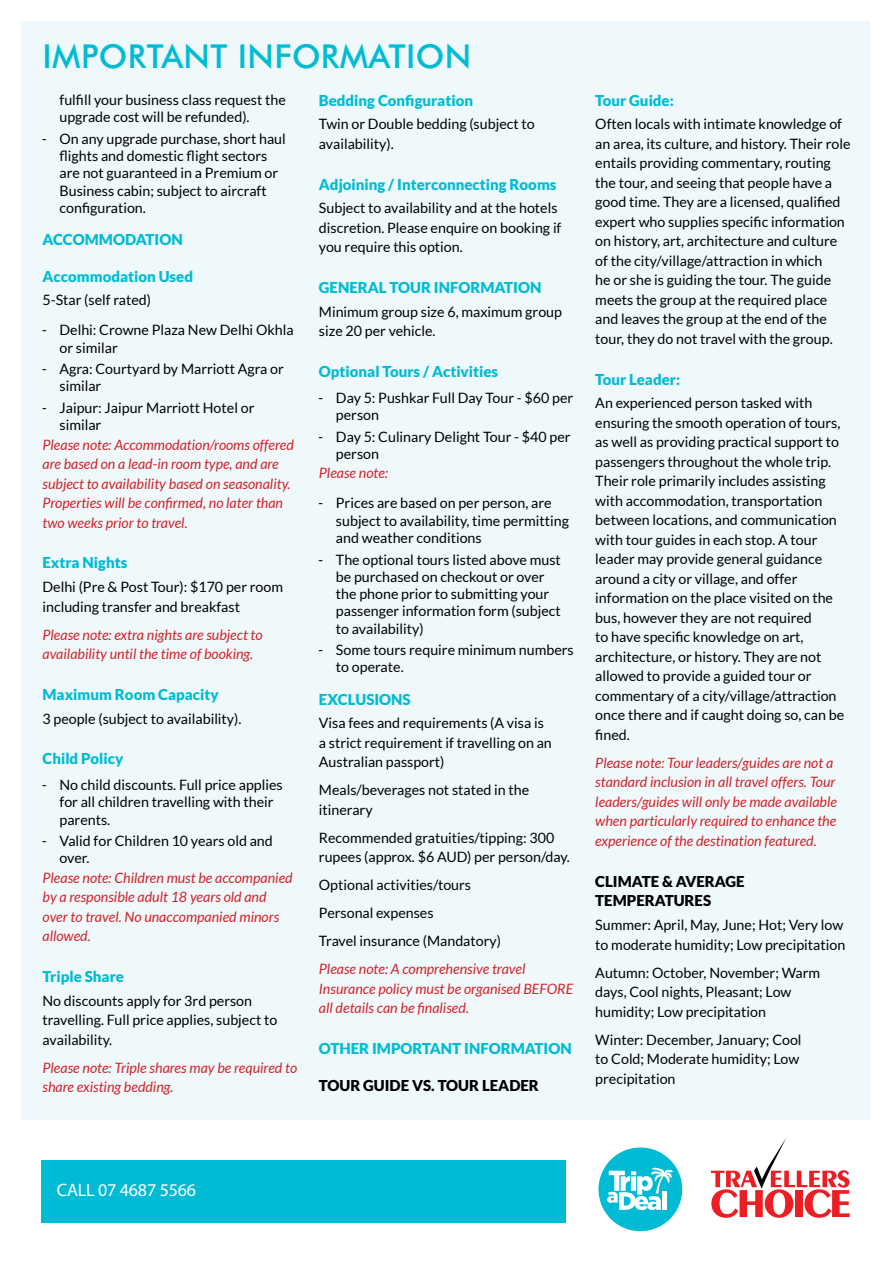
<style>
.page{position:relative;width:893px;height:1263px;background:#fff}
.page>*{position:absolute;margin:0;border:0;box-sizing:border-box;transform-origin:0 0}
.t1{font:500 33px "Futura BT";letter-spacing:.01em;color:#00bcd3}
.t2{font:18px "Myriad Pro";letter-spacing:-.01em;color:#fff}
.t3{font:900 15px "Lato";color:#00bcd3}
.t4{font:900 15px/19.5px "Lato";color:#000}
.t5{font:14.25px/19.5px "Lato";color:#000}
.t6{font:italic 14.25px/19.5px "Lato";color:#d2232a}
.s1{font-family:"Roboto"}
</style>
<div class="page">
<div style="left:21px;top:21px;width:849px;height:1098px;background:#eff8fa"></div>
<svg style="left:711px;top:1138px;width:139px;height:80px"></svg>
<div style="left:42px;top:1160px;width:524px;height:62px;background:#00bbd3"></div>
<div style="left:598px;top:1147px;width:84px;height:84px;background:#00bbd3;border-radius:50%"></div>
<svg style="left:607px;top:1167px;width:67px;height:43px"></svg>
<h1 class="t1" style="left:43px;top:36px;width:430px">IMPORTANT INFORMATION</h1>
<p class="t5" style="left:60px;top:91px;width:228px;line-height:17.2px">fulfill your business class request the upgrade cost will be refunded).</p>
<p class="t5" style="left:60px;top:130px;width:228px;line-height:17.2px;text-indent:-17px"><span class="s1">-</span> On any upgrade purchase, short haul flights and domestic flight sectors are not guaranteed in a Premium or<br>Business cabin; subject to aircraft configuration.</p>
<p class="t3" style="left:43px;top:231px;width:142px">ACCOMMODATION</p>
<p class="t3" style="left:43px;top:267px;width:152px">Accommodation Used</p>
<p class="t5" style="left:43px;top:290px;width:110px">5-Star (self rated)</p>
<p class="t5" style="left:60px;top:321px;width:236px;line-height:17.2px;text-indent:-17px"><span class="s1">-</span> Delhi: Crowne Plaza New Delhi Okhla or similar</p>
<p class="t5" style="left:60px;top:360px;width:226px;line-height:17.2px;text-indent:-17px"><span class="s1">-</span> Agra: Courtyard by Marriott Agra or similar</p>
<p class="t5" style="left:60px;top:399px;width:196px;line-height:17.2px;text-indent:-17px"><span class="s1">-</span> Jaipur: Jaipur Marriott Hotel or similar</p>
<p class="t6" style="left:43px;top:435px;width:253px">Please note: Accommodation/rooms offered are based on a lead-in room type, and are subject to availability based on seasonality.<br>Properties will be confirmed, no later than two weeks prior to travel.</p>
<p class="t3" style="left:43px;top:554px;width:86px">Extra Nights</p>
<p class="t5" style="left:43px;top:577px;width:242px">Delhi (Pre &amp; Post Tour): $170 per room including transfer and breakfast</p>
<p class="t6" style="left:43px;top:625px;width:222px">Please note: extra nights are subject to availability until the time of booking.</p>
<p class="t3" style="left:43px;top:686px;width:178px">Maximum Room Capacity</p>
<p class="t5" style="left:43px;top:709px;width:200px">3 people (subject to availability).</p>
<p class="t3" style="left:43px;top:750px;width:82px">Child Policy</p>
<p class="t5" style="left:60px;top:776px;width:225px;line-height:17.2px;text-indent:-17px"><span class="s1">-</span> No child discounts. Full price applies for all children travelling with their parents.</p>
<p class="t5" style="left:60px;top:832px;width:215px;line-height:17.2px;text-indent:-17px"><span class="s1">-</span> Valid for Children 10 years old and over.</p>
<p class="t6" style="left:43px;top:868px;width:252px">Please note: Children must be accompanied by a responsible adult 18 years old and over to travel. No unaccompanied minors allowed.</p>
<p class="t3" style="left:43px;top:968px;width:83px">Triple Share</p>
<p class="t5" style="left:43px;top:991px;width:236px">No discounts apply for 3rd person travelling. Full price applies, subject to availability.</p>
<p class="t6" style="left:43px;top:1058px;width:256px">Please note: Triple shares may be required to share existing bedding.</p>
<p class="t3" style="left:319px;top:91px;width:156px">Bedding Configuration</p>
<p class="t5" style="left:319px;top:114px;width:217px">Twin or Double bedding (subject to availability).</p>
<p class="t3" style="left:319px;top:175px;width:239px">Adjoining / Interconnecting Rooms</p>
<p class="t5" style="left:319px;top:198px;width:244px">Subject to availability and at the hotels discretion. Please enquire on booking if you require this option.</p>
<p class="t3" style="left:319px;top:279px;width:224px">GENERAL TOUR INFORMATION</p>
<p class="t5" style="left:319px;top:302px;width:245px">Minimum group size 6, maximum group size 20 per vehicle.</p>
<p class="t3" style="left:319px;top:363px;width:181px">Optional Tours / Activities</p>
<p class="t5" style="left:336px;top:389px;width:239px;line-height:17.2px;text-indent:-17px"><span class="s1">-</span> Day 5: Pushkar Full Day Tour - $60 per person</p>
<p class="t5" style="left:336px;top:428px;width:236px;line-height:17.2px;text-indent:-17px"><span class="s1">-</span> Day 5: Culinary Delight Tour - $40 per person</p>
<p class="t6" style="left:319px;top:464px;width:71px">Please note:</p>
<p class="t5" style="left:336px;top:495px;width:235px;line-height:17.2px;text-indent:-17px"><span class="s1">-</span> Prices are based on per person, are subject to availability, time permitting and weather conditions</p>
<p class="t5" style="left:336px;top:551px;width:226px;line-height:17.2px;text-indent:-17px"><span class="s1">-</span> The optional tours listed above must be purchased on checkout or over the phone prior to submitting your passenger information form (subject to availability)</p>
<p class="t5" style="left:336px;top:641px;width:239px;line-height:17.2px;text-indent:-17px"><span class="s1">-</span> Some tours require minimum numbers to operate.</p>
<p class="t3" style="left:319px;top:690px;width:93px">EXCLUSIONS</p>
<p class="t5" style="left:319px;top:713px;width:234px">Visa fees and requirements (A visa is a strict requirement if travelling on an<br>Australian passport)</p>
<p class="t5" style="left:319px;top:780px;width:212px">Meals/beverages not stated in the itinerary</p>
<p class="t5" style="left:319px;top:828px;width:253px">Recommended gratuities/tipping: 300 rupees (approx. $6 AUD) per person/day.</p>
<p class="t5" style="left:319px;top:871px;width:184px;line-height:28px">Optional activities/tours<br>Personal expenses<br>Travel insurance (Mandatory)</p>
<p class="t6" style="left:319px;top:960px;width:256px">Please note: A comprehensive travel<br>Insurance policy must be organised BEFORE all details can be finalised.</p>
<p class="t3" style="left:319px;top:1040px;width:254px">OTHER IMPORTANT INFORMATION</p>
<p class="t4" style="left:319px;top:1075px;width:221px">TOUR GUIDE VS. TOUR LEADER</p>
<p class="t3" style="left:595px;top:91px;width:80px">Tour Guide:</p>
<p class="t5" style="left:595px;top:114px;width:257px">Often locals with intimate knowledge of an area, its culture, and history. Their role entails providing commentary, routing the tour, and seeing that people have a good time. They are a licensed, qualified expert who supplies specific information on history, art, architecture and culture of the city/village/attraction in which<br>he or she is guiding the tour. The guide meets the group at the required place and leaves the group at the end of the tour, they do not travel with the group.</p>
<p class="t3" style="left:595px;top:370px;width:86px">Tour Leader:</p>
<p class="t5" style="left:595px;top:393px;width:250px">An experienced person tasked with ensuring the smooth operation of tours, as well as providing practical support to passengers throughout the whole trip.<br>Their role primarily includes assisting with accommodation, transportation between locations, and communication with tour guides in each stop. A tour leader may provide general guidance around a city or village, and offer information on the place visited on the bus, however they are not required<br>to have specific knowledge on art, architecture, or history. They are not allowed to provide a guided tour or commentary of a city/village/attraction once there and if caught doing so, can be fined.</p>
<p class="t6" style="left:595px;top:753px;width:243px">Please note: Tour leaders/guides are not a standard inclusion in all travel offers. Tour leaders/guides will only be made available when particularly required to enhance the experience of the destination featured.</p>
<p class="t4" style="left:595px;top:871px;width:151px">CLIMATE &amp; AVERAGE<br>TEMPERATURES</p>
<p class="t5" style="left:595px;top:915px;width:251px">Summer: April, May, June; Hot; Very low to moderate humidity; Low precipitation</p>
<p class="t5" style="left:595px;top:962px;width:226px">Autumn: October, November; Warm days, Cool nights, Pleasant; Low humidity; Low precipitation</p>
<p class="t5" style="left:595px;top:1029px;width:208px">Winter: December, January; Cool to Cold; Moderate humidity; Low precipitation</p>
<p class="t2" style="left:57px;top:1178px;width:141px">CALL 07 4687 5566</p>
</div>
